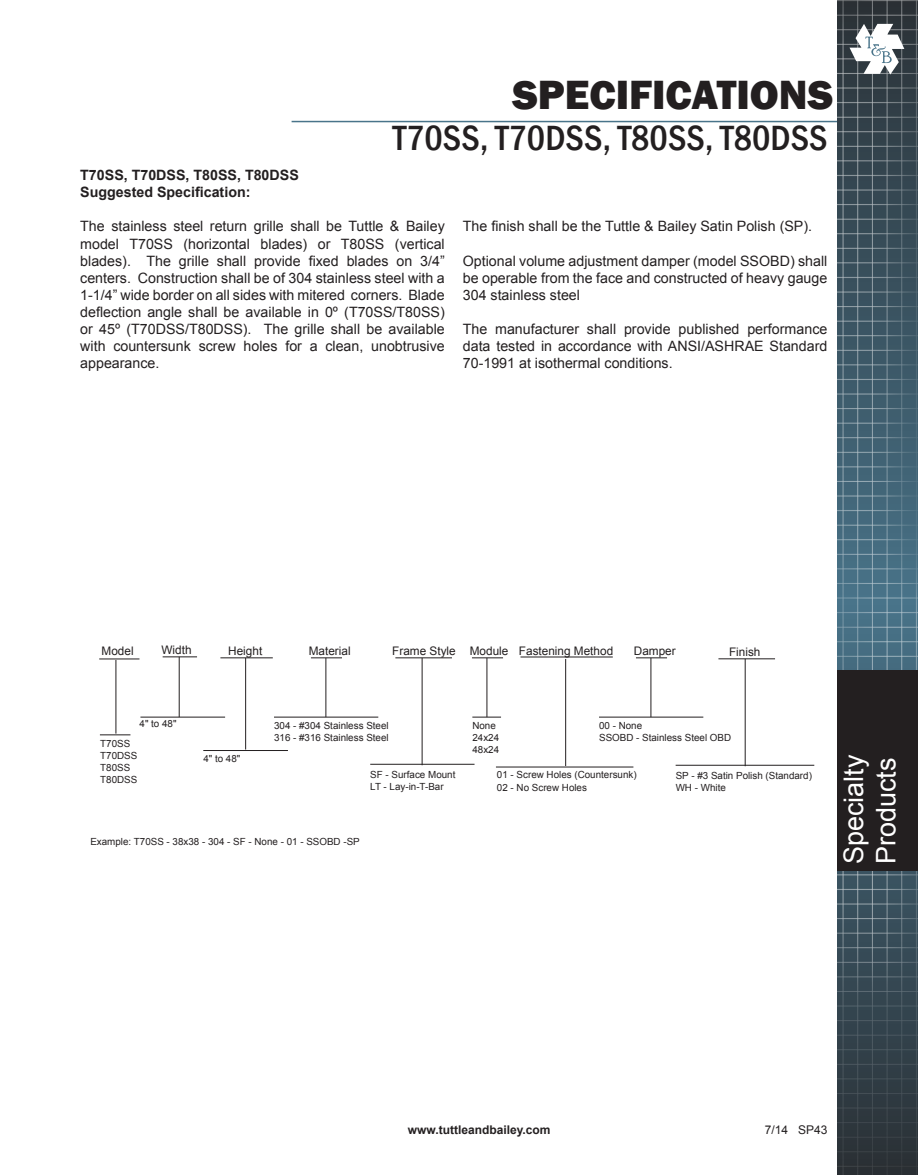
<style>
.page{position:relative;width:918px;height:1175px;background:#fff}
.page>*{position:absolute;margin:0;border:0;box-sizing:border-box;transform-origin:0 0}
.t1{font:800 42px "Franklin Gothic";color:#231f20}
.t2{font:500 condensed 36px "Franklin Gothic";color:#231f20}
.t3{font:27px/32.4px "Arial";color:#fff}
.specifiations{font:14.25px/17.1px "Arial";color:#231f20;text-align:justify}
.specifiations-2{font:700 14.25px "Arial";color:#231f20}
.t4{font:700 12px "Arial";color:#231f20}
.t5{font:12px "Arial";color:#231f20}
.t6{font:11.85px "Arial";color:#231f20}
.t7{font:9.75px/12px "Arial";color:#231f20}
</style>
<div class="page">
<img style="left:837px;top:0;width:81px;height:1174px">
<svg style="left:850px;top:24px;width:54px;height:50px"></svg>
<div style="left:837px;top:669px;width:81px;height:201px;background:#231f20"></div>
<hr style="left:292px;top:121px;width:545px;height:1px;background:#49748a">
<hr style="left:100px;top:734px;width:30px;height:1px;background:#231f20">
<hr style="left:140px;top:716px;width:85px;height:1px;background:#231f20">
<hr style="left:163px;top:656px;width:34px;height:1px;background:#231f20">
<hr style="left:179px;top:657px;width:1px;height:60px;background:#231f20">
<hr style="left:274px;top:716px;width:104px;height:1px;background:#231f20">
<hr style="left:311px;top:657px;width:31px;height:1px;background:#231f20">
<hr style="left:325px;top:658px;width:1px;height:59px;background:#231f20">
<hr style="left:203px;top:750px;width:85px;height:1px;background:#231f20">
<hr style="left:220px;top:657px;width:53px;height:1px;background:#231f20">
<hr style="left:245px;top:658px;width:1px;height:91px;background:#231f20">
<hr style="left:370px;top:763px;width:105px;height:1px;background:#231f20">
<hr style="left:395px;top:657px;width:57px;height:1px;background:#231f20">
<hr style="left:422px;top:658px;width:1px;height:107px;background:#231f20">
<svg style="left:472px;top:716px;width:29px;height:1px"></svg>
<hr style="left:472px;top:657px;width:31px;height:1px;background:#231f20">
<hr style="left:486px;top:658px;width:1px;height:59px;background:#231f20">
<hr style="left:520px;top:656px;width:93px;height:1px;background:#231f20">
<hr style="left:565px;top:659px;width:1px;height:107px;background:#231f20">
<hr style="left:496px;top:766px;width:137px;height:1px;background:#231f20">
<hr style="left:599px;top:716px;width:104px;height:1px;background:#231f20">
<hr style="left:636px;top:657px;width:31px;height:1px;background:#231f20">
<hr style="left:650px;top:658px;width:1px;height:59px;background:#231f20">
<hr style="left:676px;top:764px;width:138px;height:1px;background:#231f20">
<hr style="left:718px;top:658px;width:57px;height:1px;background:#231f20">
<hr style="left:745px;top:659px;width:1px;height:107px;background:#231f20">
<hr style="left:99px;top:658px;width:40px;height:1px;background:#231f20">
<hr style="left:115px;top:660px;width:1px;height:73px;background:#231f20">
<h1 class="t1" style="left:512px;top:68px;width:322px">SPECIFICATIONS</h1>
<p class="t2" style="left:393px;top:114px;width:436px">T70SS, T70DSS, T80SS, T80DSS</p>
<p class="specifiations-2" style="left:80px;top:166px;width:220px">T70SS, T70DSS, T80SS, T80DSS</p>
<p class="specifiations-2" style="left:80px;top:183px;width:172px">Suggested Specification:</p>
<p class="specifiations" style="left:80px;top:218px;width:366px">The stainless steel return grille shall be Tuttle &amp; Bailey model T70SS (horizontal blades) or T80SS (vertical blades). The grille shall provide fixed blades on 3/4” centers. Construction shall be of 304 stainless steel with a 1-1/4” wide border on all sides with mitered corners. Blade deflection angle shall be available in 0º (T70SS/T80SS) or 45º (T70DSS/T80DSS). The grille shall be available with countersunk screw holes for a clean, unobtrusive appearance.</p>
<p class="specifiations" style="left:463px;top:218px;width:351px">The finish shall be the Tuttle &amp; Bailey Satin Polish (SP).</p>
<p class="specifiations" style="left:463px;top:252px;width:366px">Optional volume adjustment damper (model SSOBD) shall be operable from the face and constructed of heavy gauge 304 stainless steel</p>
<p class="specifiations" style="left:463px;top:321px;width:366px">The manufacturer shall provide published performance data tested in accordance with ANSI/ASHRAE Standard 70-1991 at isothermal conditions.</p>
<p class="t6" style="left:102px;top:643px;width:34px">Model</p>
<p class="t6" style="left:161px;top:642px;width:32px">Width</p>
<p class="t6" style="left:228px;top:643px;width:36px">Height</p>
<p class="t6" style="left:309px;top:643px;width:43px">Material</p>
<p class="t6" style="left:392px;top:643px;width:65px">Frame Style</p>
<p class="t6" style="left:470px;top:643px;width:145px">Module Fastening Method</p>
<p class="t6" style="left:634px;top:643px;width:43px">Damper</p>
<p class="t6" style="left:729px;top:644px;width:33px">Finish</p>
<p class="t7" style="left:140px;top:718px;width:39px">4" to 48"</p>
<p class="t7" style="left:100px;top:737px;width:39px">T70SS<br>T70DSS<br>T80SS<br>T80DSS</p>
<p class="t7" style="left:203px;top:752px;width:39px">4" to 48"</p>
<p class="t7" style="left:274px;top:719px;width:116px">304 - #304 Stainless Steel<br>316 - #316 Stainless Steel</p>
<p class="t7" style="left:370px;top:769px;width:87px">SF - Surface Mount<br>LT - Lay-in-T-Bar</p>
<p class="t7" style="left:472px;top:719px;width:28px">None<br>24x24<br>48x24</p>
<p class="t7" style="left:599px;top:719px;width:134px">00 - None<br>SSOBD - Stainless Steel OBD</p>
<p class="t7" style="left:497px;top:769px;width:141px">01 - Screw Holes (Countersunk)<br>02 - No Screw Holes</p>
<p class="t7" style="left:676px;top:770px;width:138px">SP - #3 Satin Polish (Standard)<br>WH - White</p>
<p class="t7" style="left:90px;top:835px;width:271px">Example: T70SS - 38x38 - 304 - SF - None - 01 - SSOBD -SP</p>
<h3 class="t3" style="left:838px;top:864px;width:111px;rotate:-90deg">Specialty<br>Products</h3>
<p class="t4" style="left:408px;top:1122px;width:144px">www.tuttleandbailey.com</p>
<p class="t5" style="left:765px;top:1122px;width:64px">7/14 SP43</p>
</div>
